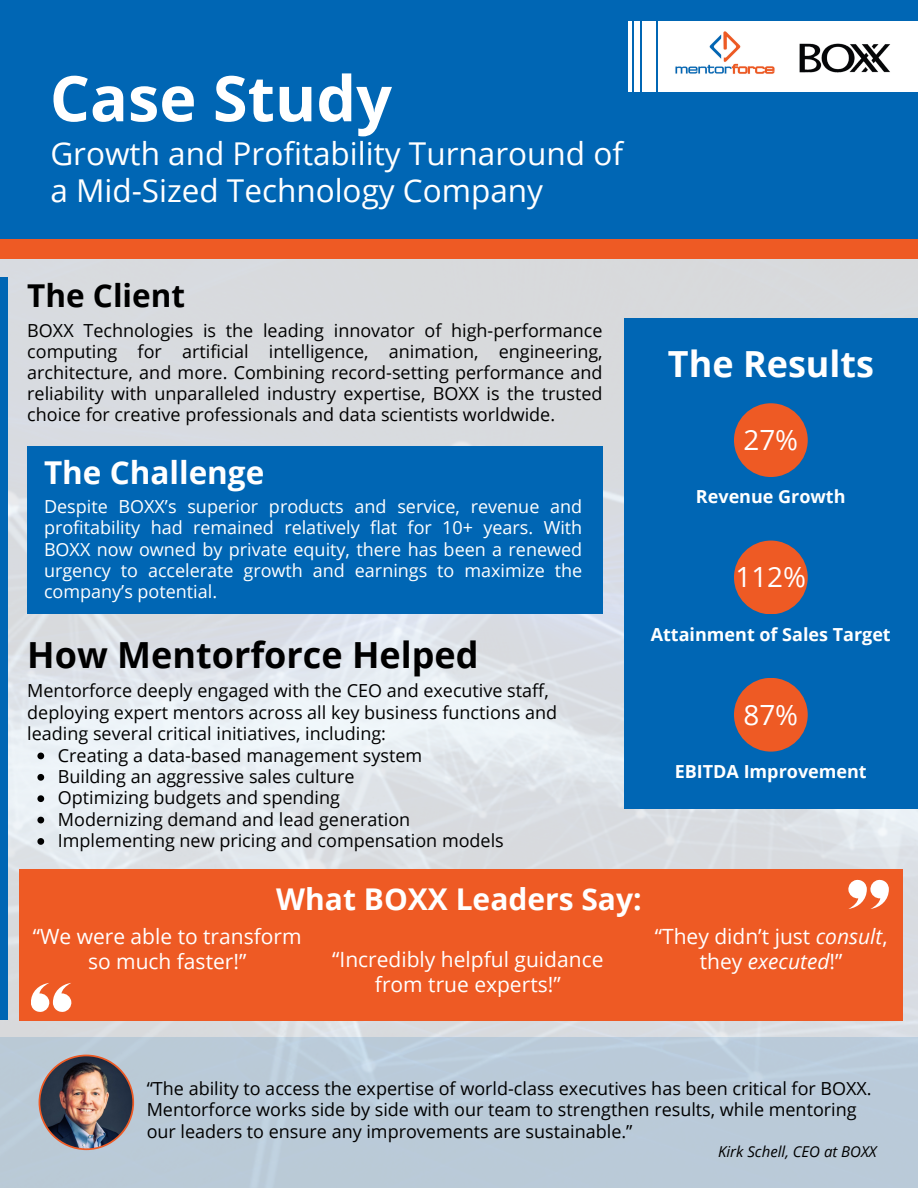
<style>
.page{position:relative;width:918px;height:1188px;background:#fff}
.page>*{position:absolute;margin:0;border:0;box-sizing:border-box;transform-origin:0 0}
.t1{font:700 63px "Open Sans";color:#fff}
.t2{font:700 36px "Open Sans";color:#000}
.t3{font:700 36px "Open Sans";color:#fff}
.t4{font:31.5px/37.2px "Open Sans";color:#fff}
.t5{font:700 31.5px "Open Sans";color:#fff}
.t6{font:700 31.5px "Open Sans";color:#000}
.t7{font:700 30px "Open Sans";color:#fff}
.t8{font:27.9px "Open Sans";color:#fff}
.t9{font:21px/24.8px "Open Sans";color:#fff;text-align:center}
.t10{font:18px/21.1px "Open Sans";color:#000}
.t11{font:18px/21.3px "Open Sans";color:#fff;text-align:justify}
.t12{font:700 18px "Open Sans";color:#fff}
.t13{font:italic 15px "Open Sans";color:#000}
.s1{font-style:italic}
</style>
<div class="page">
<img style="left:0;top:258px;width:918px;height:780px">
<div style="left:0;top:0;width:918px;height:257px;background:#0066b4"></div>
<div style="left:0;top:239px;width:918px;height:19px;background:#ee5a24"></div>
<div style="left:0;top:1038px;width:918px;height:150px;background:#bacad8"></div>
<img style="left:39px;top:1055px;width:95px;height:95px">
<div style="left:0;top:278px;width:8px;height:742px;background:#0066b4"></div>
<div style="left:624px;top:319px;width:294px;height:490px;background:#0066b4"></div>
<div style="left:734px;top:541px;width:74px;height:73px;background:#ee5a24;border-radius:50%"></div>
<div style="left:734px;top:678px;width:74px;height:74px;background:#ee5a24;border-radius:50%"></div>
<div style="left:734px;top:403px;width:74px;height:74px;background:#ee5a24;border-radius:50%"></div>
<div style="left:658px;top:22px;width:260px;height:70px;background:#fff"></div>
<img style="left:667px;top:21px;width:118px;height:53px">
<div style="left:642px;top:22px;width:14px;height:70px;background:#fff"></div>
<div style="left:634px;top:22px;width:6px;height:70px;background:#fff"></div>
<hr style="left:628px;top:22px;width:4px;height:70px;background:#fff">
<img style="left:780px;top:22px;width:111px;height:52px">
<div style="left:27px;top:446px;width:576px;height:167px;background:#0066b4"></div>
<svg style="left:37px;top:753px;width:7px;height:6px"></svg>
<svg style="left:37px;top:774px;width:7px;height:7px"></svg>
<svg style="left:37px;top:795px;width:7px;height:7px"></svg>
<svg style="left:37px;top:817px;width:7px;height:6px"></svg>
<svg style="left:37px;top:838px;width:7px;height:7px"></svg>
<div style="left:19px;top:869px;width:884px;height:151px;background:#ee5a24"></div>
<svg style="left:848px;top:880px;width:40px;height:29px"></svg>
<svg style="left:31px;top:983px;width:41px;height:29px"></svg>
<p class="t1" style="left:50px;top:54px;width:344px">Case Study</p>
<h5 class="t4" style="left:50px;top:134px;width:574px">Growth and Profitability Turnaround of a Mid-Sized Technology Company</h5>
<h3 class="t6" style="left:27px;top:274px;width:159px">The Client</h3>
<p class="t10" style="left:27px;top:319px;width:577px;text-align:justify">BOXX Technologies is the leading innovator of high-performance computing for artificial intelligence, animation, engineering, architecture, and more. Combining record-setting performance and reliability with unparalleled industry expertise, BOXX is the trusted choice for creative professionals and data scientists worldwide.</p>
<p class="t5" style="left:44px;top:451px;width:222px">The Challenge</p>
<h2 class="t11" style="left:44px;top:495px;width:540px">Despite BOXX’s superior products and service, revenue and profitability had remained relatively flat for 10+ years. With BOXX now owned by private equity, there has been a renewed urgency to accelerate growth and earnings to maximize the company’s potential.</h2>
<p class="t2" style="left:27px;top:630px;width:453px">How Mentorforce Helped</p>
<p class="t10" style="left:27px;top:680px;width:531px">Mentorforce deeply engaged with the CEO and executive staff, deploying expert mentors across all key business functions and leading several critical initiatives, including:</p>
<p class="t10" style="left:58px;top:744px;width:366px">Creating a data-based management system</p>
<p class="t10" style="left:58px;top:765px;width:298px">Building an aggressive sales culture</p>
<h2 class="t10" style="left:58px;top:787px;width:284px">Optimizing budgets and spending</h2>
<h5 class="t10" style="left:58px;top:808px;width:354px">Modernizing demand and lead generation</h5>
<p class="t10" style="left:58px;top:830px;width:447px">Implementing new pricing and compensation models</p>
<p class="t3" style="left:668px;top:338px;width:208px">The Results</p>
<p class="t8" style="left:743px;top:420px;width:56px">27%</p>
<h3 class="t12" style="left:696px;top:484px;width:151px">Revenue Growth</h3>
<h4 class="t8" style="left:736px;top:557px;width:72px">112%</h4>
<h1 class="t12" style="left:651px;top:622px;width:242px">Attainment of Sales Target</h1>
<p class="t8" style="left:743px;top:695px;width:56px">87%</p>
<p class="t12" style="left:675px;top:759px;width:193px">EBITDA Improvement</p>
<p class="t7" style="left:276px;top:878px;width:367px">What BOXX Leaders Say:</p>
<h5 class="t9" style="left:33px;top:923px;width:270px">“We were able to transform so much faster!”</h5>
<p class="t9" style="left:332px;top:947px;width:273px">“Incredibly helpful guidance from true experts!”</p>
<p class="t9" style="left:655px;top:923px;width:234px">“They didn’t just <span class="s1">consult</span>, they <span class="s1">executed</span>!”</p>
<p class="t10" style="left:147px;top:1077px;width:727px">“The ability to access the expertise of world-class executives has been critical for BOXX.<br>Mentorforce works side by side with our team to strengthen results, while mentoring our leaders to ensure any improvements are sustainable.”</p>
<p class="t13" style="left:718px;top:1141px;width:160px">Kirk Schell, CEO at BOXX</p>
</div>
